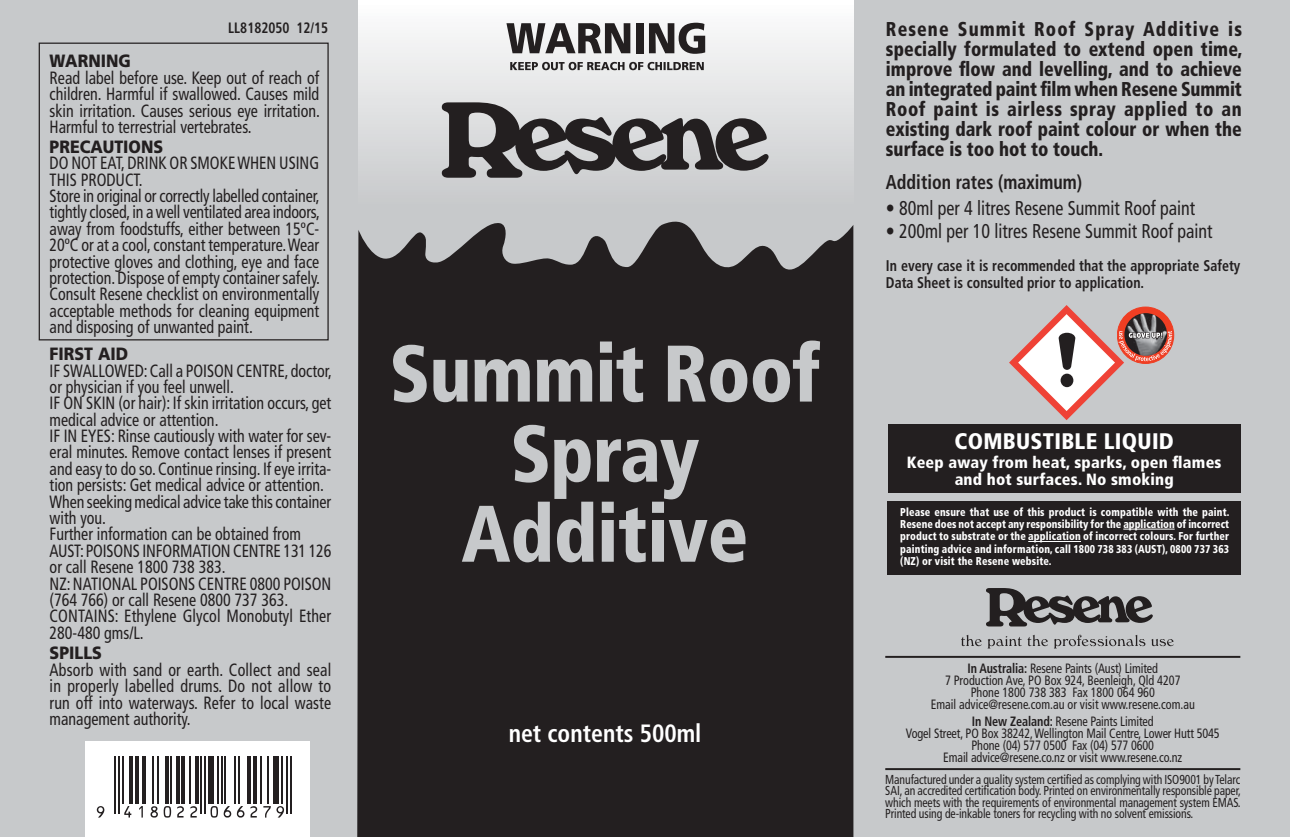
<style>
.page{position:relative;width:1290px;height:837px;background:#fff}
.page>*{position:absolute;margin:0;border:0;box-sizing:border-box;transform-origin:0 0}
.t1{font:900 condensed 80px/80px "Frutiger";letter-spacing:-.015em;color:#c7c9cb;text-align:center;scale:.95 1}
.t2{font:700 condensed 25px "Frutiger";color:#fff;scale:.95 1}
.t3{font:900 condensed 22.5px "Frutiger";letter-spacing:.015em;color:#fff}
.t4{font:900 condensed 20px/20px "Frutiger";color:#231f20;text-align:justify;scale:.9 1}
.t5{font:condensed 20px "Frutiger";color:#231f20;scale:.9 1}
.t6{font:700 condensed 20px "Frutiger";color:#231f20;scale:.9 1}
.t7{font:condensed 17.75px/16.5px "Frutiger";color:#231f20;text-align:justify;scale:.9 1}
.t8{font:900 17.75px "Frutiger";color:#231f20;scale:.9 1}
.t9{font:900 condensed 16.25px/16.2px "Frutiger";letter-spacing:.015em;color:#fff;text-align:center}
.t10{font:700 condensed 15.5px/17.5px "Frutiger";color:#231f20;scale:.9 1}
.t11{font:700 condensed 15px "Frutiger";color:#231f20;scale:.9 1}
.t12{font:condensed 13.5px/12px "Frutiger";letter-spacing:-.01em;color:#231f20;text-align:center;scale:.9 1}
.t13{font:condensed 13px/11.2px "Frutiger";letter-spacing:-.01em;color:#231f20;text-align:justify;scale:.9 1}
.t14{font:900 condensed 11.25px/12.5px "Frutiger";letter-spacing:.015em;color:#fff;text-align:justify;scale:.9 1}
.s1{font-weight:700}
</style>
<div class="page">
<div style="left:0;top:0;width:1290px;height:836px;background:#c7c9cb"></div>
<div style="left:39px;top:43px;width:290px;height:297px;border:1px solid #231f20"></div>
<svg style="left:359px;top:0;width:494px;height:168px;background:#ebeced"></svg>
<div style="left:357px;top:221px;width:496px;height:615px;background:#231f20"></div>
<hr style="left:885px;top:655px;width:355px;height:2px;background:#231f20">
<hr style="left:885px;top:767px;width:355px;height:2px;background:#231f20">
<div style="left:85px;top:741px;width:225px;height:95px;background:#fff"></div>
<hr style="left:114px;top:755px;width:2px;height:58px;background:#231f20">
<hr style="left:118px;top:755px;width:2px;height:58px;background:#231f20">
<hr style="left:122px;top:755px;width:1px;height:48px;background:#231f20">
<hr style="left:129px;top:755px;width:4px;height:48px;background:#231f20">
<hr style="left:135px;top:755px;width:3px;height:48px;background:#231f20">
<hr style="left:142px;top:755px;width:4px;height:48px;background:#231f20">
<hr style="left:152px;top:755px;width:1px;height:48px;background:#231f20">
<hr style="left:157px;top:755px;width:2px;height:48px;background:#231f20">
<hr style="left:165px;top:755px;width:3px;height:48px;background:#231f20">
<hr style="left:170px;top:755px;width:2px;height:48px;background:#231f20">
<hr style="left:176px;top:755px;width:4px;height:48px;background:#231f20">
<hr style="left:181px;top:755px;width:4px;height:48px;background:#231f20">
<hr style="left:189px;top:755px;width:2px;height:48px;background:#231f20">
<hr style="left:195px;top:755px;width:3px;height:48px;background:#231f20">
<hr style="left:200px;top:755px;width:2px;height:58px;background:#231f20">
<hr style="left:204px;top:755px;width:2px;height:58px;background:#231f20">
<div style="left:208px;top:755px;width:5px;height:48px;background:#231f20"></div>
<hr style="left:217px;top:755px;width:2px;height:48px;background:#231f20">
<hr style="left:221px;top:755px;width:2px;height:48px;background:#231f20">
<hr style="left:225px;top:755px;width:1px;height:48px;background:#231f20">
<hr style="left:234px;top:755px;width:2px;height:48px;background:#231f20">
<hr style="left:238px;top:755px;width:1px;height:48px;background:#231f20">
<hr style="left:247px;top:755px;width:4px;height:48px;background:#231f20">
<hr style="left:253px;top:755px;width:3px;height:48px;background:#231f20">
<hr style="left:260px;top:755px;width:2px;height:48px;background:#231f20">
<hr style="left:268px;top:755px;width:1px;height:48px;background:#231f20">
<div style="left:273px;top:755px;width:6px;height:48px;background:#231f20"></div>
<hr style="left:281px;top:755px;width:2px;height:48px;background:#231f20">
<hr style="left:286px;top:755px;width:2px;height:58px;background:#231f20">
<hr style="left:290px;top:755px;width:2px;height:58px;background:#231f20">
<svg style="left:97px;top:806px;width:7px;height:11px"></svg>
<svg style="left:124px;top:806px;width:7px;height:11px"></svg>
<svg style="left:139px;top:806px;width:4px;height:11px"></svg>
<svg style="left:150px;top:806px;width:8px;height:11px"></svg>
<svg style="left:164px;top:806px;width:7px;height:11px"></svg>
<svg style="left:177px;top:806px;width:7px;height:11px"></svg>
<svg style="left:190px;top:806px;width:7px;height:11px"></svg>
<svg style="left:211px;top:806px;width:7px;height:11px"></svg>
<svg style="left:224px;top:806px;width:7px;height:11px"></svg>
<svg style="left:237px;top:806px;width:7px;height:11px"></svg>
<svg style="left:250px;top:806px;width:7px;height:11px"></svg>
<svg style="left:263px;top:806px;width:21px;height:11px"></svg>
<div style="left:887px;top:500px;width:353px;height:74px;background:#231f20"></div>
<hr style="left:1123px;top:528px;width:51px;height:1px;background:#fff">
<hr style="left:1028px;top:541px;width:53px;height:1px;background:#fff">
<div style="left:888px;top:424px;width:352px;height:69px;background:#231f20"></div>
<svg style="left:961px;top:634px;width:213px;height:14px"></svg>
<svg style="left:986px;top:588px;width:167px;height:38px"></svg>
<svg style="left:441px;top:23px;width:329px;height:155px;background:#a6a5a6"></svg>
<svg style="left:1009px;top:305px;width:163px;height:115px"></svg>
<p class="t11" style="left:228px;top:18px;width:113px">LL8182050 12/15</p>
<p class="t8" style="left:50px;top:50px;width:92px">WARNING</p>
<p class="t7" style="left:50px;top:69px;width:302px">Read label before use. Keep out of reach of children. Harmful if swallowed. Causes mild skin irritation. Causes serious eye irritation.<br>Harmful to terrestrial vertebrates.</p>
<p class="t8" style="left:50px;top:136px;width:128px">PRECAUTIONS</p>
<p class="t7" style="left:50px;top:155px;width:302px;text-align:left">DO NOT EAT, DRINK OR SMOKE WHEN USING THIS PRODUCT.<br>Store in original or correctly labelled container, tightly closed, in a well ventilated area indoors, away from foodstuffs, either between 15ºC-20ºC or at a cool, constant temperature. Wear protective gloves and clothing, eye and face protection. Dispose of empty container safely.<br>Consult Resene checklist on environmentally acceptable methods for cleaning equipment and disposing of unwanted paint.</p>
<p class="t8" style="left:50px;top:343px;width:89px">FIRST AID</p>
<p class="t7" style="left:50px;top:362px;width:315px;text-align:left">IF SWALLOWED: Call a POISON CENTRE, doctor, or physician if you feel unwell.<br>IF ON SKIN (or hair): If skin irritation occurs, get medical advice or attention.<br>IF IN EYES: Rinse cautiously with water for sev&shy;eral minutes. Remove contact lenses if present and easy to do so. Continue rinsing. If eye irrita&shy;tion persists: Get medical advice or attention.<br>When seeking medical advice take this container with you.<br>Further information can be obtained from AUST: POISONS INFORMATION CENTRE 131 126 or call Resene 1800 738 383.<br>NZ: NATIONAL POISONS CENTRE 0800 POISON (764 766) or call Resene 0800 737 363.<br>CONTAINS: Ethylene Glycol Monobutyl Ether 280-480 gms/L.</p>
<p class="t8" style="left:50px;top:642px;width:60px">SPILLS</p>
<p class="t7" style="left:50px;top:661px;width:314px">Absorb with sand or earth. Collect and seal in properly labelled drums. Do not allow to run off into waterways. Refer to local waste management authority.</p>
<h1 class="t1" style="left:389px;top:333px;width:455px">Summit Roof<br>Spray<br>Additive</h1>
<h2 class="t2" style="left:509px;top:718px;width:204px">net contents 500ml</h2>
<p class="t4" style="left:886px;top:19px;width:398px">Resene Summit Roof Spray Additive is specially formulated to extend open time, improve flow and levelling, and to achieve an integrated paint film when Resene Summit Roof paint is airless spray applied to an existing dark roof paint colour or when the surface is too hot to touch.</p>
<p class="t6" style="left:886px;top:170px;width:220px">Addition rates (maximum)</p>
<p class="t5" style="left:886px;top:196px;width:345px">• 80ml per 4 litres Resene Summit Roof paint</p>
<p class="t5" style="left:886px;top:219px;width:364px">• 200ml per 10 litres Resene Summit Roof paint</p>
<p class="t10" style="left:886px;top:256px;width:395px">In every case it is recommended that the appropriate Safety<br>Data Sheet is consulted prior to application.</p>
<p class="t3" style="left:954px;top:427px;width:221px">COMBUSTIBLE LIQUID</p>
<p class="t9" style="left:907px;top:454px;width:316px">Keep away from heat, sparks, open flames and hot surfaces. No smoking</p>
<p class="t14" style="left:900px;top:505px;width:367px">Please ensure that use of this product is compatible with the paint.<br>Resene does not accept any responsibility for the application of incorrect product to substrate or the application of incorrect colours. For further painting advice and information, call 1800 738 383 (AUST), 0800 737 363 (NZ) or visit the Resene website.</p>
<p class="t12" style="left:931px;top:661px;width:295px"><span class="s1">In Australia:</span> Resene Paints (Aust) Limited<br>7 Production Ave, PO Box 924, Beenleigh, Qld 4207<br>Phone 1800 738 383 Fax 1800 064 960<br>Email advice@resene.com.au or visit www.resene.com.au</p>
<p class="t12" style="left:906px;top:714px;width:350px"><span class="s1">In New Zealand:</span> Resene Paints Limited<br>Vogel Street, PO Box 38242, Wellington Mail Centre, Lower Hutt 5045<br>Phone (04) 577 0500 Fax (04) 577 0600<br>Email advice@resene.co.nz or visit www.resene.co.nz</p>
<p class="t13" style="left:885px;top:773px;width:396px">Manufactured under a quality system certified as complying with ISO9001 by Telarc SAI, an accredited certification body. Printed on environmentally responsible paper, which meets with the requirements of environmental management system EMAS.<br>Printed using de-inkable toners for recycling with no solvent emissions.</p>
</div>
